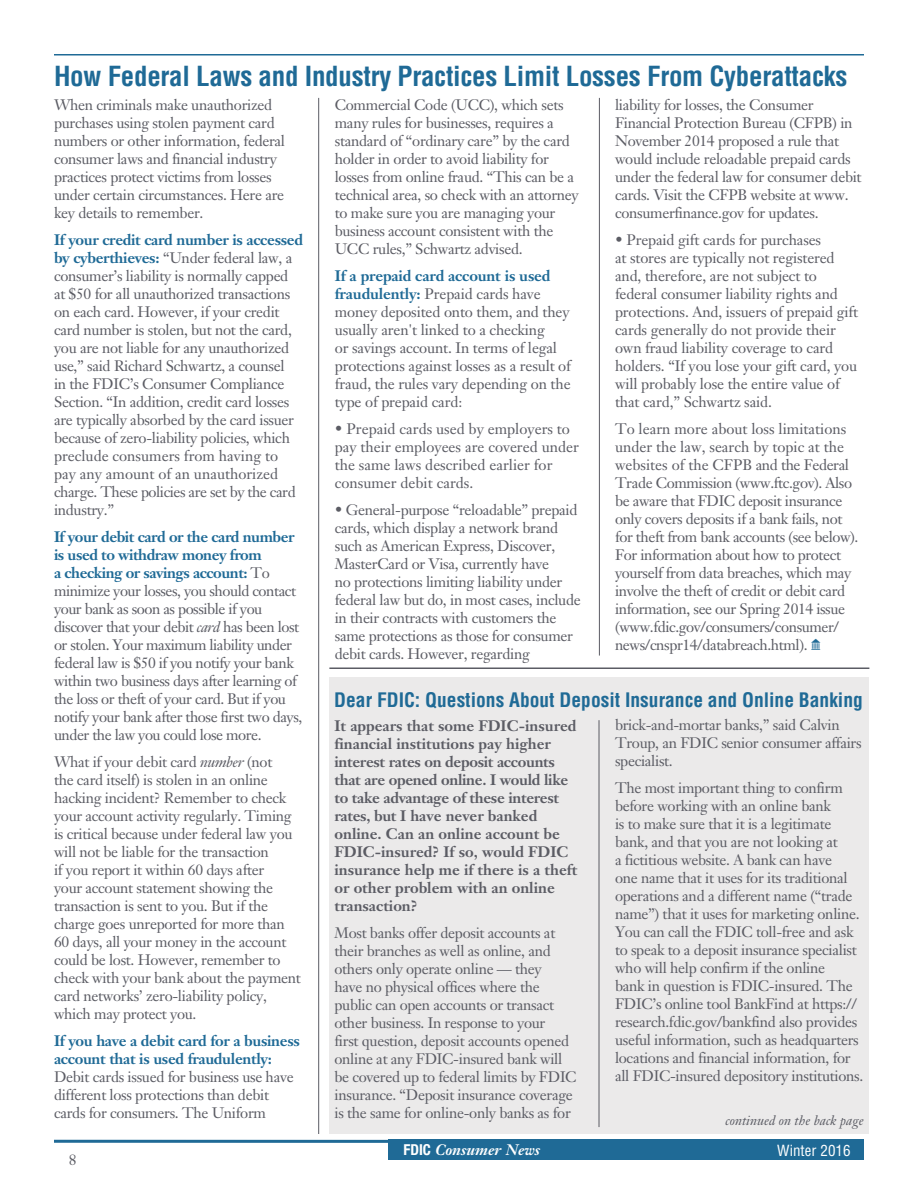
<style>
.page{position:relative;width:918px;height:1188px;background:#fff}
.page>*{position:absolute;margin:0;border:0;box-sizing:border-box;transform-origin:0 0}
.t1{font:700 condensed 27px "Helvetica";letter-spacing:-.01em;color:#1f6a96}
.t2{font:700 condensed 19.5px "Helvetica";color:#1f6a96}
.t3{font:15px/18px "Janson Text";letter-spacing:-.02em;color:#5b5c64}
.t4{font:700 15px/18px "Janson Text";color:#5b5c64}
.t5{font:15px/18px "Janson Text";color:#5b5c64}
.t6{font:700 15px/18px "Janson Text";letter-spacing:-.02em;color:#1f6a96}
.t7{font:italic 700 15px "Janson Text";color:#fff}
.t8{font:condensed 15px "Helvetica";color:#fff}
.t9{font:italic 13.5px "Janson Text";color:#5b5c64}
.s1{font-weight:700;color:#1f6a96}
.s2{font-style:italic}
.s3{font-family:"Carta";color:#1f6a96}
.s4{font-family:"Helvetica Neue";font-style:normal;font-stretch:condensed}
</style>
<div class="page">
<hr style="left:54px;top:1140px;width:810px;height:3px;background:#1f6a96">
<div style="left:388px;top:1140px;width:476px;height:20px;background:#1f6a96"></div>
<hr style="left:54px;top:54px;width:810px;height:2px;background:#1f6a96">
<div style="left:329px;top:678px;width:540px;height:456px;background:#ebeaea"></div>
<hr style="left:318px;top:98px;width:1px;height:1036px;background:#5b5c64">
<hr style="left:599px;top:720px;width:1px;height:407px;background:#5b5c64">
<hr style="left:599px;top:98px;width:1px;height:558px;background:#5b5c64">
<hr style="left:329px;top:668px;width:540px;height:1px;background:#5b5c64">
<h1 class="t1" style="left:54px;top:59px;width:795px">How Federal Laws and Industry Practices Limit Losses From Cyberattacks</h1>
<p class="t3" style="left:54px;top:95px;width:233px">When criminals make unauthorized purchases using stolen payment card numbers or other information, federal consumer laws and financial industry practices protect victims from losses under certain circumstances. Here are key details to remember.</p>
<p class="t3" style="left:54px;top:230px;width:250px"><span class="s1">If your credit card number is accessed by cyberthieves:</span> “Under federal law, a consumer’s liability is normally capped at $50 for all unauthorized transactions on each card. However, if your credit card number is stolen, but not the card, you are not liable for any unauthorized use,” said Richard Schwartz, a counsel<br>in the FDIC’s Consumer Compliance Section. “In addition, credit card losses are typically absorbed by the card issuer because of zero-liability policies, which preclude consumers from having to pay any amount of an unauthorized charge. These policies are set by the card industry.”</p>
<p class="t3" style="left:54px;top:527px;width:250px"><span class="s1">If your debit card or the card number is used to withdraw money from<br>a checking or savings account:</span> To minimize your losses, you should contact your bank as soon as possible if you discover that your debit <span class="s2">card</span> has been lost or stolen. Your maximum liability under federal law is $50 if you notify your bank within two business days after learning of the loss or theft of your card. But if you notify your bank after those first two days, under the law you could lose more.</p>
<p class="t3" style="left:54px;top:752px;width:248px">What if your debit card <span class="s2">number</span> (not<br>the card itself) is stolen in an online hacking incident? Remember to check your account activity regularly. Timing is critical because under federal law you will not be liable for the transaction<br>if you report it within 60 days after<br>your account statement showing the transaction is sent to you. But if the charge goes unreported for more than 60 days, all your money in the account could be lost. However, remember to check with your bank about the payment card networks’ zero-liability policy, which may protect you.</p>
<p class="t6" style="left:54px;top:1031px;width:247px">If you have a debit card for a business account that is used fraudulently:</p>
<p class="t3" style="left:54px;top:1067px;width:241px">Debit cards issued for business use have different loss protections than debit cards for consumers. The Uniform</p>
<p class="t3" style="left:69px;top:1151px;width:9px">8</p>
<p class="t3" style="left:335px;top:95px;width:246px">Commercial Code (UCC), which sets many rules for businesses, requires a standard of “ordinary care” by the card holder in order to avoid liability for losses from online fraud. “This can be a technical area, so check with an attorney to make sure you are managing your business account consistent with the UCC rules,” Schwartz advised.</p>
<p class="t3" style="left:335px;top:266px;width:238px"><span class="s1">If a prepaid card account is used fraudulently:</span> Prepaid cards have money deposited onto them, and they usually aren't linked to a checking<br>or savings account. In terms of legal protections against losses as a result of fraud, the rules vary depending on the type of prepaid card:</p>
<p class="t5" style="left:335px;top:419px;width:246px">• Prepaid cards used by employers to pay their employees are covered under the same laws described earlier for consumer debit cards.</p>
<p class="t3" style="left:335px;top:500px;width:247px">• General-purpose “reloadable” prepaid cards, which display a network brand such as American Express, Discover, MasterCard or Visa, currently have<br>no protections limiting liability under federal law but do, in most cases, include in their contracts with customers the same protections as those for consumer debit cards. However, regarding</p>
<p class="t3" style="left:615px;top:95px;width:248px">liability for losses, the Consumer Financial Protection Bureau (CFPB) in November 2014 proposed a rule that would include reloadable prepaid cards under the federal law for consumer debit cards. Visit the CFPB website at www. consumerfinance.gov for updates.</p>
<p class="t3" style="left:615px;top:230px;width:245px">• Prepaid gift cards for purchases<br>at stores are typically not registered and, therefore, are not subject to federal consumer liability rights and protections. And, issuers of prepaid gift cards generally do not provide their own fraud liability coverage to card holders. “If you lose your gift card, you will probably lose the entire value of that card,” Schwartz said.</p>
<p class="t3" style="left:615px;top:419px;width:245px">To learn more about loss limitations under the law, search by topic at the websites of the CFPB and the Federal Trade Commission (www.ftc.gov). Also be aware that FDIC deposit insurance only covers deposits if a bank fails, not for theft from bank accounts (see below).<br>For information about how to protect yourself from data breaches, which may involve the theft of credit or debit card information, see our Spring 2014 issue (www.fdic.gov/consumers/consumer/ news/cnspr14/databreach.html). <span class="s3">Q</span></p>
<h2 class="t2" style="left:334px;top:688px;width:530px">Dear FDIC: Questions About Deposit Insurance and Online Banking</h2>
<p class="t4" style="left:335px;top:716px;width:244px">It appears that some FDIC-insured financial institutions pay higher interest rates on deposit accounts that are opened online. I would like to take advantage of these interest rates, but I have never banked online. Can an online account be<br>FDIC-insured? If so, would FDIC insurance help me if there is a theft or other problem with an online transaction?</p>
<p class="t3" style="left:335px;top:923px;width:244px">Most banks offer deposit accounts at their branches as well as online, and others only operate online — they<br>have no physical offices where the public can open accounts or transact other business. In response to your<br>first question, deposit accounts opened online at any FDIC-insured bank will be covered up to federal limits by FDIC insurance. “Deposit insurance coverage is the same for online-only banks as for</p>
<p class="t3" style="left:615px;top:716px;width:248px">brick-and-mortar banks,” said Calvin<br>Troup, an FDIC senior consumer affairs specialist.</p>
<p class="t3" style="left:615px;top:779px;width:250px">The most important thing to confirm before working with an online bank<br>is to make sure that it is a legitimate bank, and that you are not looking at<br>a fictitious website. A bank can have<br>one name that it uses for its traditional operations and a different name (“trade name”) that it uses for marketing online.<br>You can call the FDIC toll-free and ask to speak to a deposit insurance specialist who will help confirm if the online<br>bank in question is FDIC-insured. The FDIC’s online tool BankFind at https:// research.fdic.gov/bankfind also provides useful information, such as headquarters locations and financial information, for all FDIC-insured depository institutions.</p>
<p class="t9" style="left:726px;top:1112px;width:140px">continued on the back page</p>
<p class="t7" style="left:404px;top:1140px;width:138px"><span class="s4">FDIC</span> Consumer News</p>
<p class="t8" style="left:777px;top:1141px;width:75px">Winter 2016</p>
</div>
